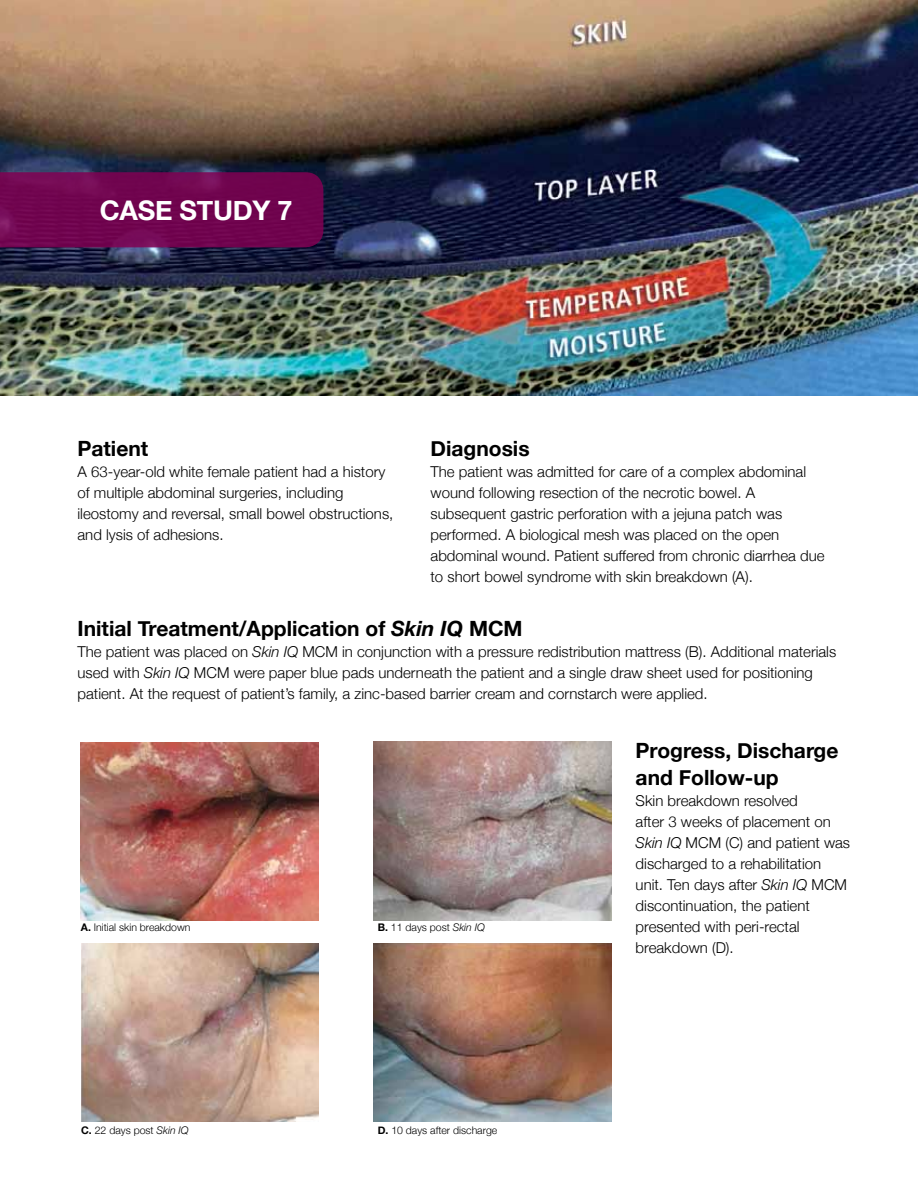
<style>
.page{position:relative;width:918px;height:1188px;background:#fff}
.page>*{position:absolute;margin:0;border:0;box-sizing:border-box;transform-origin:0 0}
.t1{font:700 27px "Helvetica Neue";letter-spacing:-.01em;color:#fff}
.t2{font:700 21px/27px "Helvetica Neue";color:#000}
.t3{font:300 15px/21px "Helvetica Neue";color:#000}
.t4{font:300 10.5px "Helvetica Neue";color:#000}
.s1{font-style:italic}
.s2{font-weight:700}
</style>
<div class="page">
<img style="left:0;top:0;width:918px;height:396px">
<img style="left:81px;top:742px;width:237px;height:178px">
<img style="left:81px;top:943px;width:238px;height:178px">
<img style="left:374px;top:741px;width:237px;height:179px">
<img style="left:374px;top:943px;width:237px;height:178px">
<svg style="left:0;top:172px;width:323px;height:75px;background:#70054f"></svg>
<h1 class="t1" style="left:100px;top:186px;width:194px">CASE STUDY 7</h1>
<h2 class="t2" style="left:78px;top:434px;width:72px">Patient</h2>
<p class="t3" style="left:78px;top:461px;width:317px">A 63-year-old white female patient had a history of multiple abdominal surgeries, including ileostomy and reversal, small bowel obstructions, and lysis of adhesions.</p>
<h2 class="t2" style="left:431px;top:434px;width:101px">Diagnosis</h2>
<p class="t3" style="left:431px;top:461px;width:396px">The patient was admitted for care of a complex abdominal wound following resection of the necrotic bowel. A subsequent gastric perforation with a jejuna patch was performed. A biological mesh was placed on the open abdominal wound. Patient suffered from chronic diarrhea due to short bowel syndrome with skin breakdown (A).</p>
<h2 class="t2" style="left:78px;top:614px;width:447px">Initial Treatment/Application of <span class="s1">Skin IQ</span> MCM</h2>
<p class="t3" style="left:78px;top:641px;width:760px">The patient was placed on <span class="s1">Skin IQ</span> MCM in conjunction with a pressure redistribution mattress (B). Additional materials used with <span class="s1">Skin IQ</span> MCM were paper blue pads underneath the patient and a single draw sheet used for positioning patient. At the request of patient’s family, a zinc-based barrier cream and cornstarch were applied.</p>
<p class="t4" style="left:81px;top:919px;width:111px"><span class="s2">A.</span> Initial skin breakdown</p>
<p class="t4" style="left:81px;top:1122px;width:109px"><span class="s2">C.</span> 22 days post <span class="s1">Skin IQ</span></p>
<p class="t4" style="left:378px;top:918px;width:109px"><span class="s2">B.</span> 11 days post <span class="s1">Skin IQ</span></p>
<p class="t4" style="left:378px;top:1122px;width:121px"><span class="s2">D.</span> 10 days after discharge</p>
<h2 class="t2" style="left:636px;top:736px;width:204px">Progress, Discharge and Follow-up</h2>
<p class="t3" style="left:636px;top:790px;width:216px">Skin breakdown resolved<br>after 3 weeks of placement on<br><span class="s1">Skin IQ</span> MCM (C) and patient was discharged to a rehabilitation unit. Ten days after <span class="s1">Skin IQ</span> MCM discontinuation, the patient presented with peri-rectal breakdown (D).</p>
</div>
